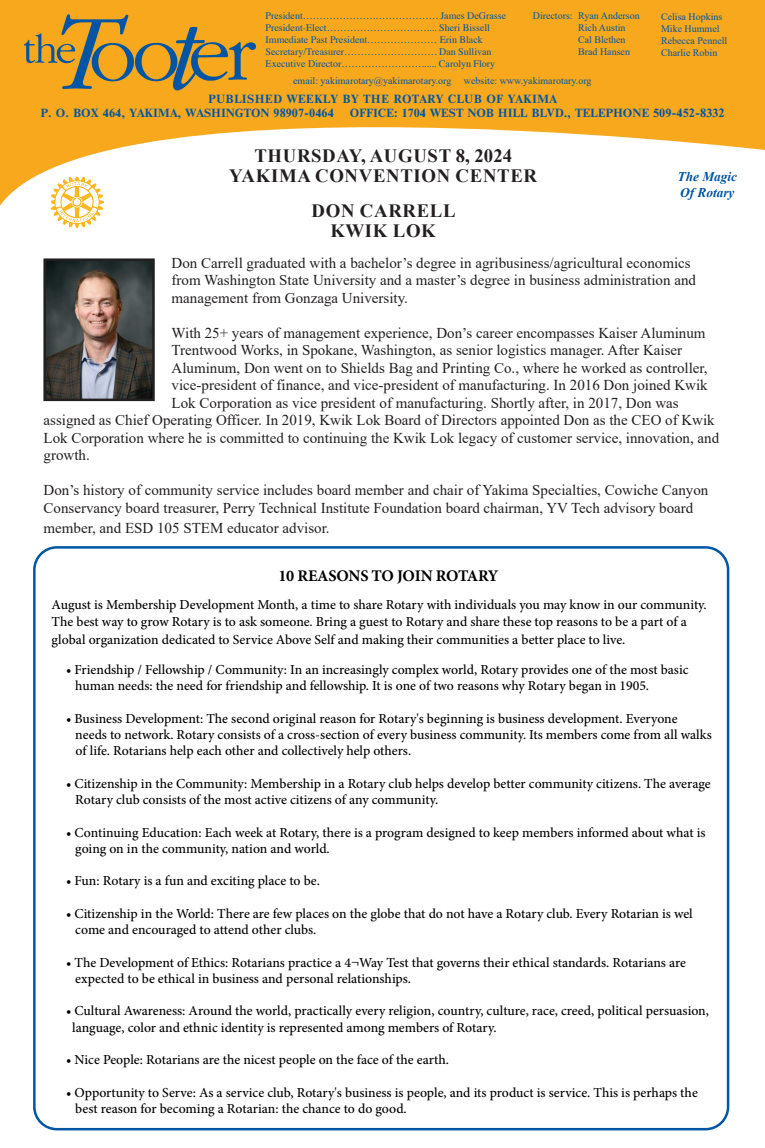
<style>
.page{position:relative;width:765px;height:1148px;background:#fff}
.page>*{position:absolute;margin:0;border:0;box-sizing:border-box;transform-origin:0 0}
.t1{font:700 18.75px/20px "Times New Roman";letter-spacing:.035em;color:#231f20;text-align:center}
.t2{font:700 16.25px "Minion Pro";letter-spacing:-.02em;color:#000101}
.t3{font:15px/17.5px "Times New Roman";color:#231f20}
.t4{font:500 13.75px/16.2px "Minion Pro";color:#000101}
.t5{font:italic 700 13.25px/15.2px "Times New Roman";color:#0155a5}
.t6{font:700 11.25px/13.5px "Times";letter-spacing:.03em;color:#0155a5}
.t7{font:700 11.25px "Times";color:#0155a5}
.t8{font:10px/12px "Times";color:#0155a5}
.t9{font:10px/12px "Times New Roman";color:#0155a5}
</style>
<div class="page">
<svg style="left:0;top:0;width:765px;height:402px"></svg>
<img style="left:23px;top:11px;width:234px;height:81px">
<img style="left:51px;top:177px;width:53px;height:51px">
<img style="left:46px;top:261px;width:106px;height:137px">
<div style="left:43px;top:258px;width:112px;height:143px;border:2px solid #231f20"></div>
<p class="t8" style="left:266px;top:8px;width:242px">President………………….………………. James DeGrasse President-Elect………………………….... Sheri Bissell Immediate Past President………………… Erin Black Secretary/Treasurer………………………. Dan Sullivan Executive Director……………………...... Carolyn Flory</p>
<p class="t9" style="left:293px;top:74px;width:160px">email: yakimarotary@yakimarotary.org</p>
<p class="t9" style="left:464px;top:74px;width:129px">website: www.yakimarotary.org</p>
<p class="t6" style="left:40px;top:93px;width:518px;text-indent:168px">PUBLISHED WEEKLY BY THE ROTARY CLUB OF YAKIMA<br>P. O. BOX 464, YAKIMA, WASHINGTON 98907-0464</p>
<p class="t9" style="left:578px;top:10px;width:63px;text-indent:-45px">Directors: Ryan Anderson<br>Rich Austin<br>Cal Blethen<br>Brad Hansen</p>
<p class="t9" style="left:661px;top:10px;width:68px">Celisa Hopkins<br>Mike Hummel<br>Rebecca Pennell<br>Charlie Robin</p>
<p class="t7" style="left:350px;top:106px;width:376px">OFFICE: 1704 WEST NOB HILL BLVD., TELEPHONE 509-452-8332</p>
<h1 class="t1" style="left:229px;top:145px;width:309px">THURSDAY, AUGUST 8, 2024<br>YAKIMA CONVENTION CENTER</h1>
<h1 class="t1" style="left:312px;top:200px;width:145px">DON CARRELL<br>KWIK LOK</h1>
<p class="t5" style="left:678px;top:169px;width:61px">The Magic<br>Of Rotary</p>
<p class="t3" style="left:172px;top:253px;width:526px">Don Carrell graduated with a bachelor’s degree in agribusiness/agricultural economics from Washington State University and a master’s degree in business administration and management from Gonzaga University.</p>
<p class="t3" style="left:172px;top:323px;width:535px">With 25+ years of management experience, Don’s career encompasses Kaiser Aluminum</p>
<p class="t3" style="left:172px;top:341px;width:512px">Trentwood Works, in Spokane, Washington, as senior logistics manager. After Kaiser</p>
<p class="t3" style="left:172px;top:358px;width:537px">Aluminum, Don went on to Shields Bag and Printing Co., where he worked as controller,</p>
<p class="t3" style="left:172px;top:376px;width:538px">vice-president of finance, and vice-president of manufacturing. In 2016 Don joined Kwik</p>
<p class="t3" style="left:172px;top:393px;width:509px">Lok Corporation as vice president of manufacturing. Shortly after, in 2017, Don was</p>
<p class="t3" style="left:44px;top:411px;width:673px">assigned as Chief Operating Officer. In 2019, Kwik Lok Board of Directors appointed Don as the CEO of Kwik</p>
<p class="t3" style="left:44px;top:428px;width:677px">Lok Corporation where he is committed to continuing the Kwik Lok legacy of customer service, innovation, and</p>
<p class="t3" style="left:44px;top:446px;width:48px">growth.</p>
<p class="t3" style="left:44px;top:481px;width:666px">Don’s history of community service includes board member and chair of Yakima Specialties, Cowiche Canyon<br>Conservancy board treasurer, Perry Technical Institute Foundation board chairman, YV Tech advisory board</p>
<p class="t3" style="left:44px;top:518px;width:288px">member, and ESD 105 STEM educator advisor.</p>
<p class="t2" style="left:278px;top:564px;width:222px">10 REASONS TO JOIN ROTARY</p>
<p class="t4" style="left:52px;top:595px;width:657px;line-height:17.5px">August is Membership Development Month, a time to share Rotary with individuals you may know in our community.<br>The best way to grow Rotary is to ask someone. Bring a guest to Rotary and share these top reasons to be a part of a global organization dedicated to Service Above Self and making their communities a better place to live.</p>
<p class="t4" style="left:75px;top:661px;width:615px;text-indent:-9px">• Friendship / Fellowship / Community: In an increasingly complex world, Rotary provides one of the most basic human needs: the need for friendship and fellowship. It is one of two reasons why Rotary began in 1905.</p>
<p class="t4" style="left:75px;top:710px;width:638px;text-indent:-9px">• Business Development: The second original reason for Rotary's beginning is business development. Everyone needs to network. Rotary consists of a cross-section of every business community. Its members come from all walks of life. Rotarians help each other and collectively help others.</p>
<p class="t4" style="left:75px;top:775px;width:637px;text-indent:-9px">• Citizenship in the Community: Membership in a Rotary club helps develop better community citizens. The average<br>Rotary club consists of the most active citizens of any community.</p>
<p class="t4" style="left:75px;top:824px;width:632px;text-indent:-9px">• Continuing Education: Each week at Rotary, there is a program designed to keep members informed about what is going on in the community, nation and world.</p>
<p class="t4" style="left:66px;top:873px;width:255px">• Fun: Rotary is a fun and exciting place to be.</p>
<p class="t4" style="left:75px;top:905px;width:619px;text-indent:-9px">• Citizenship in the World: There are few places on the globe that do not have a Rotary club. Every Rotarian is wel come and encouraged to attend other clubs.</p>
<p class="t4" style="left:75px;top:954px;width:612px;text-indent:-9px">• The Development of Ethics: Rotarians practice a 4¬Way Test that governs their ethical standards. Rotarians are expected to be ethical in business and personal relationships.</p>
<p class="t4" style="left:72px;top:1003px;width:638px;text-indent:-6px">• Cultural Awareness: Around the world, practically every religion, country, culture, race, creed, political persuasion, language, color and ethnic identity is represented among members of Rotary.</p>
<p class="t4" style="left:66px;top:1051px;width:384px">• Nice People: Rotarians are the nicest people on the face of the earth.</p>
<p class="t4" style="left:75px;top:1084px;width:624px;text-indent:-9px">• Opportunity to Serve: As a service club, Rotary's business is people, and its product is service. This is perhaps the best reason for becoming a Rotarian: the chance to do good.</p>
</div>
